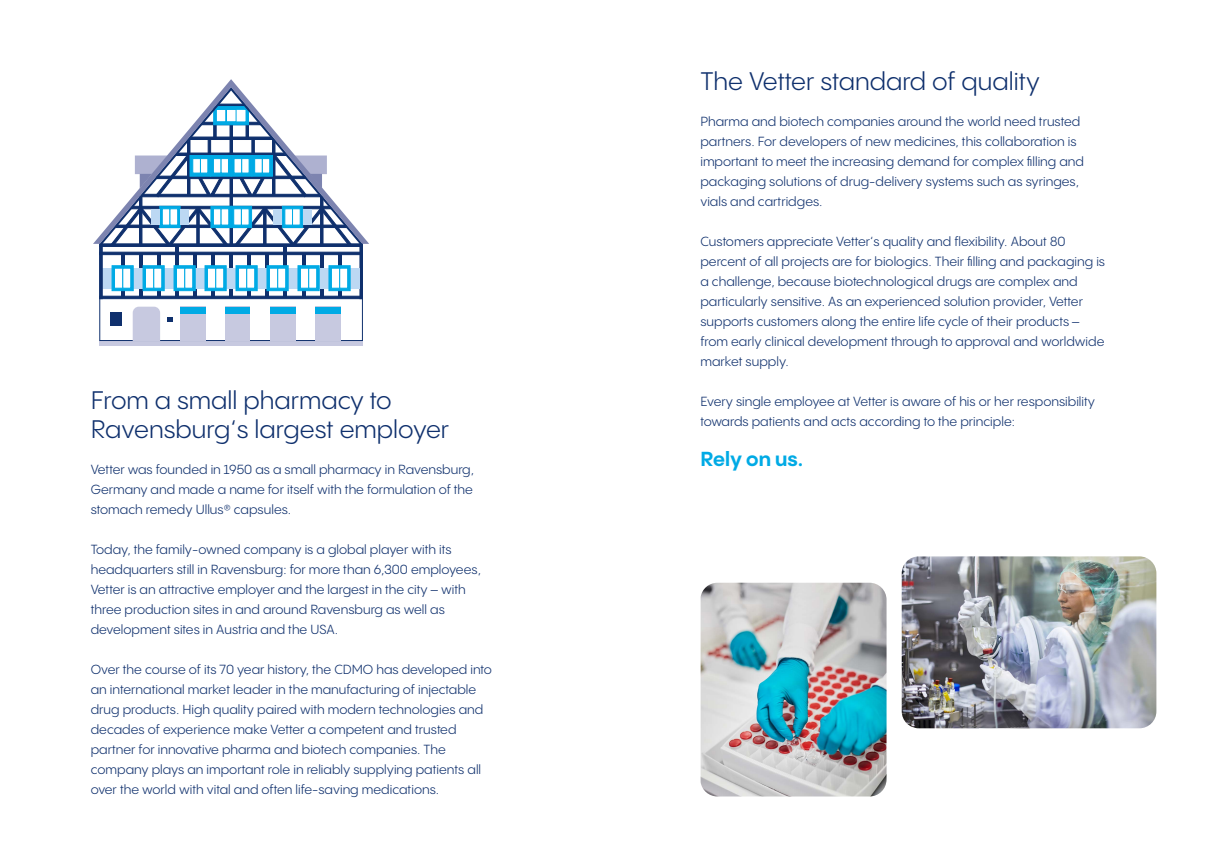
<style>
.page{position:relative;width:1225px;height:859px;background:#fff}
.page>*{position:absolute;margin:0;border:0;box-sizing:border-box;transform-origin:0 0}
.t1{font:25px/29px "PP Pangram Sans";color:#0f306d}
.t2{font:700 20px "PP Pangram Sans";color:#00aae5}
.t3{font:13px/20px "PP Pangram Sans";color:#0f306d}
</style>
<div class="page">
<div style="left:99px;top:340px;width:264px;height:6px;background:#c7c9e0"></div>
<svg style="left:99px;top:247px;width:264px;height:94px"></svg>
<div style="left:103px;top:268px;width:9px;height:20px;background:#bcd8f3"></div>
<hr style="left:121px;top:253px;width:3px;height:44px;background:#0f306d">
<hr style="left:139px;top:253px;width:3px;height:44px;background:#0f306d">
<hr style="left:157px;top:253px;width:3px;height:44px;background:#0f306d">
<hr style="left:175px;top:244px;width:3px;height:53px;background:#0f306d">
<hr style="left:193px;top:253px;width:4px;height:44px;background:#0f306d">
<hr style="left:212px;top:253px;width:3px;height:44px;background:#0f306d">
<hr style="left:230px;top:253px;width:3px;height:44px;background:#0f306d">
<hr style="left:248px;top:253px;width:3px;height:44px;background:#0f306d">
<hr style="left:266px;top:253px;width:3px;height:44px;background:#0f306d">
<hr style="left:284px;top:246px;width:3px;height:51px;background:#0f306d">
<hr style="left:302px;top:253px;width:3px;height:44px;background:#0f306d">
<hr style="left:320px;top:253px;width:3px;height:44px;background:#0f306d">
<hr style="left:338px;top:253px;width:3px;height:44px;background:#0f306d">
<svg style="left:99px;top:247px;width:4px;height:49px"></svg>
<div style="left:99px;top:252px;width:264px;height:3px;background:#0f306d;border:1px solid #0f306d"></div>
<svg style="left:359px;top:247px;width:4px;height:49px"></svg>
<div style="left:99px;top:296px;width:264px;height:3px;background:#0f306d;border:1px solid #0f306d"></div>
<div style="left:350px;top:268px;width:9px;height:20px;background:#bcd8f3"></div>
<div style="left:319px;top:268px;width:10px;height:20px;background:#bcd8f3"></div>
<div style="left:288px;top:268px;width:10px;height:20px;background:#bcd8f3"></div>
<div style="left:257px;top:268px;width:10px;height:20px;background:#bcd8f3"></div>
<div style="left:226px;top:268px;width:10px;height:20px;background:#bcd8f3"></div>
<div style="left:195px;top:268px;width:10px;height:20px;background:#bcd8f3"></div>
<div style="left:164px;top:268px;width:10px;height:20px;background:#bcd8f3"></div>
<div style="left:133px;top:268px;width:10px;height:20px;background:#bcd8f3"></div>
<svg style="left:133px;top:307px;width:27px;height:34px"></svg>
<div style="left:111px;top:312px;width:11px;height:14px;background:#0f306d"></div>
<svg style="left:167px;top:318px;width:6px;height:4px"></svg>
<div style="left:180px;top:307px;width:25px;height:34px;background:#c7c9e0"></div>
<div style="left:225px;top:307px;width:25px;height:34px;background:#c7c9e0"></div>
<div style="left:270px;top:307px;width:25px;height:34px;background:#c7c9e0"></div>
<div style="left:315px;top:307px;width:25px;height:34px;background:#c7c9e0"></div>
<div style="left:180px;top:307px;width:25px;height:6px;background:#00aae5"></div>
<div style="left:225px;top:307px;width:25px;height:6px;background:#00aae5"></div>
<div style="left:270px;top:307px;width:25px;height:6px;background:#00aae5"></div>
<div style="left:315px;top:307px;width:25px;height:6px;background:#00aae5"></div>
<div style="left:112px;top:265px;width:22px;height:26px;background:#00aae5;border:1px solid #00aae5"></div>
<div style="left:114px;top:268px;width:9px;height:21px;background:#fff;border:1px solid #00aae5"></div>
<div style="left:122px;top:268px;width:9px;height:21px;background:#fff;border:1px solid #00aae5"></div>
<div style="left:143px;top:265px;width:22px;height:26px;background:#00aae5;border:1px solid #00aae5"></div>
<div style="left:145px;top:268px;width:9px;height:21px;background:#fff;border:1px solid #00aae5"></div>
<div style="left:153px;top:268px;width:9px;height:21px;background:#fff;border:1px solid #00aae5"></div>
<div style="left:174px;top:265px;width:22px;height:26px;background:#00aae5;border:1px solid #00aae5"></div>
<div style="left:176px;top:268px;width:9px;height:21px;background:#fff;border:1px solid #00aae5"></div>
<div style="left:184px;top:268px;width:9px;height:21px;background:#fff;border:1px solid #00aae5"></div>
<div style="left:204px;top:265px;width:23px;height:26px;background:#00aae5;border:1px solid #00aae5"></div>
<div style="left:207px;top:268px;width:9px;height:21px;background:#fff;border:1px solid #00aae5"></div>
<div style="left:215px;top:268px;width:9px;height:21px;background:#fff;border:1px solid #00aae5"></div>
<div style="left:235px;top:265px;width:23px;height:26px;background:#00aae5;border:1px solid #00aae5"></div>
<div style="left:238px;top:268px;width:9px;height:21px;background:#fff;border:1px solid #00aae5"></div>
<div style="left:246px;top:268px;width:9px;height:21px;background:#fff;border:1px solid #00aae5"></div>
<div style="left:266px;top:265px;width:23px;height:26px;background:#00aae5;border:1px solid #00aae5"></div>
<div style="left:269px;top:268px;width:9px;height:21px;background:#fff;border:1px solid #00aae5"></div>
<div style="left:277px;top:268px;width:9px;height:21px;background:#fff;border:1px solid #00aae5"></div>
<div style="left:297px;top:265px;width:23px;height:26px;background:#00aae5;border:1px solid #00aae5"></div>
<div style="left:300px;top:268px;width:9px;height:21px;background:#fff;border:1px solid #00aae5"></div>
<div style="left:308px;top:268px;width:9px;height:21px;background:#fff;border:1px solid #00aae5"></div>
<div style="left:328px;top:265px;width:22px;height:26px;background:#00aae5;border:1px solid #00aae5"></div>
<div style="left:331px;top:268px;width:9px;height:21px;background:#fff;border:1px solid #00aae5"></div>
<div style="left:339px;top:268px;width:9px;height:21px;background:#fff;border:1px solid #00aae5"></div>
<svg style="left:93px;top:79px;width:276px;height:165px"></svg>
<img style="left:901px;top:556px;width:255px;height:172px">
<img style="left:700px;top:583px;width:186px;height:213px">
<h1 class="t1" style="left:91px;top:385px;width:360px">From a small pharmacy to<br>Ravensburg‘s largest employer</h1>
<p class="t3" style="left:91px;top:459px;width:385px;text-align:justify">Vetter was founded in 1950 as a small pharmacy in Ravensburg, Germany and made a name for itself with the formulation of the stomach remedy Ullus® capsules.</p>
<p class="t3" style="left:91px;top:539px;width:392px">Today, the family-owned company is a global player with its headquarters still in Ravensburg: for more than 6,300 employees, Vetter is an attractive employer and the largest in the city – with three production sites in and around Ravensburg as well as development sites in Austria and the USA.</p>
<p class="t3" style="left:91px;top:659px;width:403px">Over the course of its 70 year history, the CDMO has developed into an international market leader in the manufacturing of injectable drug products. High quality paired with modern technologies and decades of experience make Vetter a competent and trusted partner for innovative pharma and biotech companies. The company plays an important role in reliably supplying patients all over the world with vital and often life-saving medications.</p>
<h1 class="t1" style="left:700px;top:66px;width:341px">The Vetter standard of quality</h1>
<p class="t3" style="left:700px;top:111px;width:385px">Pharma and biotech companies around the world need trusted partners. For developers of new medicines, this collaboration is important to meet the increasing demand for complex filling and packaging solutions of drug-delivery systems such as syringes, vials and cartridges.</p>
<p class="t3" style="left:700px;top:231px;width:406px">Customers appreciate Vetter‘s quality and flexibility. About 80 percent of all projects are for biologics. Their filling and packaging is a challenge, because biotechnological drugs are complex and particularly sensitive. As an experienced solution provider, Vetter supports customers along the entire life cycle of their products – from early clinical development through to approval and worldwide market supply.</p>
<p class="t3" style="left:700px;top:391px;width:396px">Every single employee at Vetter is aware of his or her responsibility towards patients and acts according to the principle:</p>
<h2 class="t2" style="left:700px;top:446px;width:104px">Rely on us.</h2>
</div>
